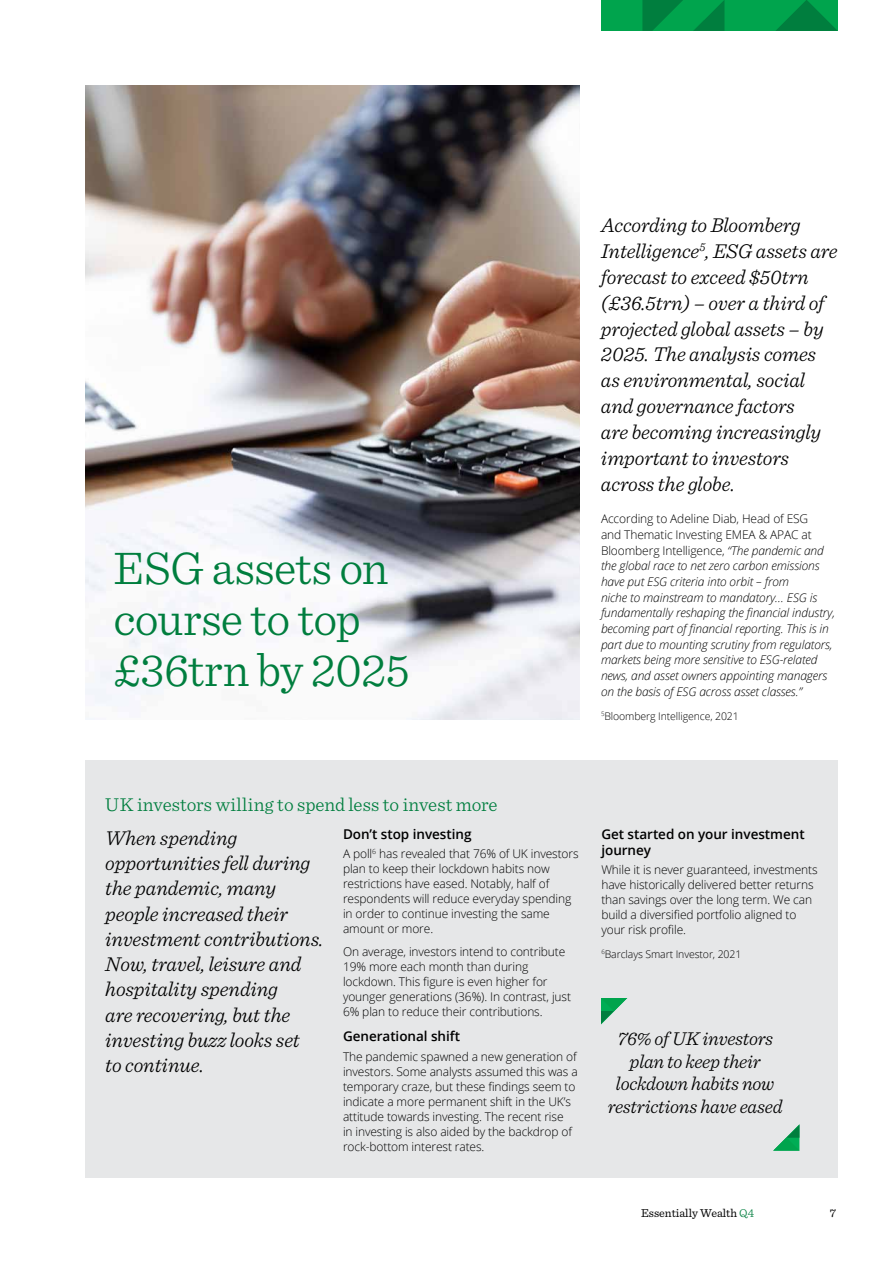
<style>
.page{position:relative;width:893px;height:1263px;background:#fff}
.page>*{position:absolute;margin:0;border:0;box-sizing:border-box;transform-origin:0 0}
.t1{font:300 48px/51px "Sentinel";letter-spacing:-.01em;color:#007e3e}
.t2{font:italic 300 21px/25.8px "Sentinel";letter-spacing:-.005em;color:#000}
.t3{font:italic 300 19.5px/22.5px "Sentinel";letter-spacing:-.01em;color:#000;text-align:center}
.t4{font:300 19.5px "Sentinel";letter-spacing:.005em;color:#007e3e}
.t5{font:600 13.5px/16.5px "Open Sans";letter-spacing:-.005em;color:#000}
.t6{font:300 12px/15px "Open Sans";letter-spacing:-.01em;color:#000}
.t7{font:italic 300 12px/15.6px "Open Sans";letter-spacing:-.01em;color:#000}
.t8{font:12px "Sentinel";color:#000}
.t9{font:300 10.5px "Open Sans";letter-spacing:-.01em;color:#000}
.s1{font-style:normal}
.s2{font-weight:300;color:#007e3e}
</style>
<div class="page">
<img style="left:85px;top:85px;width:495px;height:635px">
<div style="left:85px;top:760px;width:753px;height:418px;background:#e6e7e8"></div>
<div style="left:601px;top:0;width:237px;height:31px;background:#00a44d"></div>
<svg style="left:693px;top:0;width:31px;height:31px"></svg>
<svg style="left:776px;top:0;width:62px;height:31px"></svg>
<svg style="left:642px;top:0;width:41px;height:31px"></svg>
<svg style="left:601px;top:998px;width:27px;height:26px"></svg>
<svg style="left:773px;top:1124px;width:26px;height:27px"></svg>
<h1 class="t1" style="left:113px;top:539px;width:298px">ESG assets on course to top £36trn by 2025</h1>
<p class="t2" style="left:601px;top:211px;width:238px">According to Bloomberg<br>Intelligence<sup>5</sup>, ESG assets are forecast to exceed $50trn (£36.5trn) – over a third of projected global assets – by<br>2025. The analysis comes as environmental, social and governance factors<br>are becoming increasingly important to investors across the globe.</p>
<p class="t7" style="left:601px;top:511px;width:236px"><span class="s1">According to Adeline Diab, Head of ESG<br>and Thematic Investing EMEA &amp; APAC at Bloomberg Intelligence,</span> “The pandemic and the global race to net zero carbon emissions have put ESG criteria into orbit – from<br>niche to mainstream to mandatory… ESG is fundamentally reshaping the financial industry, becoming part of financial reporting. This is in part due to mounting scrutiny from regulators, markets being more sensitive to ESG-related news, and asset owners appointing managers on the basis of ESG across asset classes.”</p>
<p class="t9" style="left:601px;top:709px;width:139px"><sup>5</sup>Bloomberg Intelligence, 2021</p>
<h3 class="t4" style="left:105px;top:790px;width:394px">UK investors willing to spend less to invest more</h3>
<h2 class="t2" style="left:105px;top:824px;width:220px;line-height:25.2px">When spending opportunities fell during the pandemic, many people increased their investment contributions.<br>Now, travel, leisure and hospitality spending<br>are recovering, but the investing buzz looks set<br>to continue.</h2>
<p class="t5" style="left:343px;top:825px;width:130px">Don’t stop investing</p>
<p class="t6" style="left:343px;top:846px;width:237px">A poll<sup>6</sup> has revealed that 76% of UK investors plan to keep their lockdown habits now restrictions have eased. Notably, half of respondents will reduce everyday spending in order to continue investing the same amount or more.</p>
<p class="t6" style="left:343px;top:944px;width:229px">On average, investors intend to contribute 19% more each month than during lockdown. This figure is even higher for younger generations (36%). In contrast, just 6% plan to reduce their contributions.</p>
<p class="t5" style="left:343px;top:1028px;width:119px">Generational shift</p>
<p class="t6" style="left:343px;top:1048px;width:236px">The pandemic spawned a new generation of investors. Some analysts assumed this was a temporary craze, but these findings seem to indicate a more permanent shift in the UK’s attitude towards investing. The recent rise<br>in investing is also aided by the backdrop of rock-bottom interest rates.</p>
<p class="t5" style="left:601px;top:825px;width:205px">Get started on your investment journey</p>
<p class="t6" style="left:601px;top:862px;width:218px">While it is never guaranteed, investments have historically delivered better returns than savings over the long term. We can build a diversified portfolio aligned to your risk profile.</p>
<p class="t9" style="left:601px;top:947px;width:142px"><sup>6</sup>Barclays Smart Investor, 2021</p>
<h3 class="t3" style="left:608px;top:1026px;width:176px">76% of UK investors plan to keep their lockdown habits now restrictions have eased</h3>
<p class="t8" style="left:641px;top:1204px;width:115px">Essentially Wealth <span class="s2">Q4</span></p>
<p class="t8" style="left:830px;top:1204px;width:8px">7</p>
</div>
